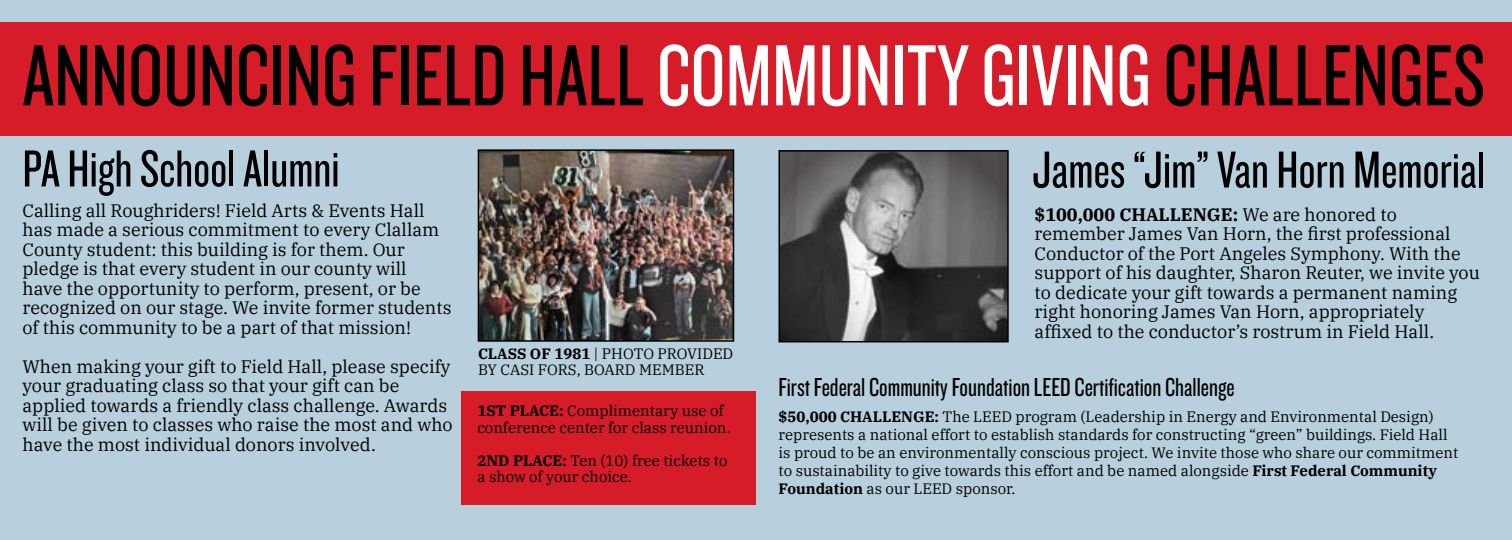
<style>
.page{position:relative;width:1512px;height:540px;background:#b8d0dd}
.page>*{position:absolute;margin:0;border:0;box-sizing:border-box;transform-origin:0 0}
.t1{font:90px "Knockout HTF28 Junior Featherwt";color:#000101}
.t2{font:54px "Knockout HTF28 Junior Featherwt";color:#000101}
.t3{font:27px "Knockout HTF28 Junior Featherwt";color:#000101}
.t4{font:18px/19.5px "IBM Plex Serif";color:#000}
.t5{font:15px/18px "IBM Plex Serif";color:#000}
.s1{color:#fff}
.s2{font-weight:700}
</style>
<div class="page">
<div style="left:461px;top:392px;width:295px;height:113px;background:#d51c28"></div>
<div style="left:0;top:22px;width:1512px;height:114px;background:#d51c28"></div>
<img style="left:481px;top:152px;width:250px;height:187px">
<div style="left:478px;top:149px;width:256px;height:193px;border:2px solid #000101"></div>
<img style="left:781px;top:153px;width:225px;height:186px">
<div style="left:778px;top:150px;width:231px;height:192px;border:2px solid #000101"></div>
<h1 class="t1" style="left:22px;top:31px;width:1464px">ANNOUNCING FIELD HALL <span class="s1">COMMUNITY GIVING</span> CHALLENGES</h1>
<h2 class="t2" style="left:22px;top:142px;width:319px">PA High School Alumni</h2>
<p class="t4" style="left:22px;top:199px;width:431px">Calling all Roughriders! Field Arts &amp; Events Hall has made a serious commitment to every Clallam County student: this building is for them. Our pledge is that every student in our county will<br>have the opportunity to perform, present, or be recognized on our stage. We invite former students of this community to be a part of that mission!</p>
<p class="t4" style="left:22px;top:355px;width:432px">When making your gift to Field Hall, please specify your graduating class so that your gift can be applied towards a friendly class challenge. Awards will be given to classes who raise the most and who have the most individual donors involved.</p>
<p class="t5" style="left:478px;top:344px;width:257px;line-height:16.5px"><span class="s2">CLASS OF 1981</span> | PHOTO PROVIDED<br>BY CASI FORS, BOARD MEMBER</p>
<p class="t5" style="left:477px;top:402px;width:255px;line-height:16.5px"><span class="s2">1ST PLACE:</span> Complimentary use of conference center for class reunion.</p>
<p class="t5" style="left:477px;top:451px;width:252px;line-height:16.5px"><span class="s2">2ND PLACE:</span> Ten (10) free tickets to a show of your choice.</p>
<h2 class="t2" style="left:1032px;top:143px;width:454px">James “Jim” Van Horn Memorial</h2>
<p class="t4" style="left:1035px;top:203px;width:447px"><span class="s2">$100,000 CHALLENGE:</span> We are honored to remember James Van Horn, the first professional Conductor of the Port Angeles Symphony. With the support of his daughter, Sharon Reuter, we invite you to dedicate your gift towards a permanent naming right honoring James Van Horn, appropriately affixed to the conductor’s rostrum in Field Hall.</p>
<h3 class="t3" style="left:778px;top:374px;width:458px">First Federal Community Foundation LEED Certification Challenge</h3>
<p class="t5" style="left:778px;top:406px;width:681px"><span class="s2">$50,000 CHALLENGE:</span> The LEED program (Leadership in Energy and Environmental Design) represents a national effort to establish standards for constructing “green” buildings. Field Hall is proud to be an environmentally conscious project. We invite those who share our commitment to sustainability to give towards this effort and be named alongside <span class="s2">First Federal Community Foundation</span> as our LEED sponsor.</p>
</div>
